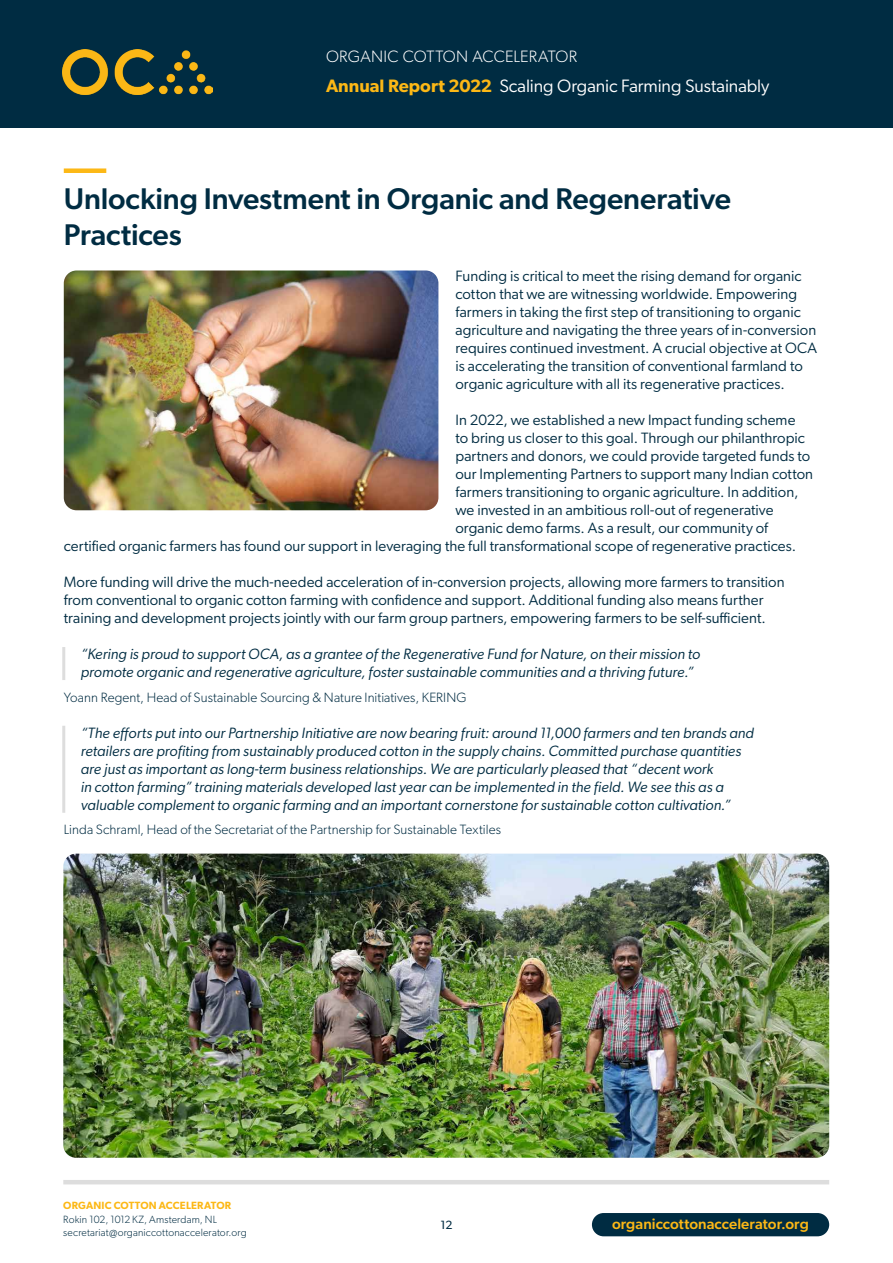
<style>
.page{position:relative;width:893px;height:1263px;background:#fff}
.page>*{position:absolute;margin:0;border:0;box-sizing:border-box;transform-origin:0 0}
.t1{font:500 30px/36px "Gibson";letter-spacing:-.005em;color:#002c42}
.t2{font:18px "Gibson";letter-spacing:-.005em;color:#fff}
.t3{font:300 16.5px "Gibson";letter-spacing:.01em;color:#fff}
.t4{font:15px/18px "Gibson";letter-spacing:.005em;color:#002c42}
.t5{font:italic 15px/18px "Gibson";letter-spacing:.005em;color:#002c42}
.t6{font:500 15px "Gibson";letter-spacing:.005em;color:#fcb816}
.t7{font:300 13.5px "Gibson";letter-spacing:.005em;color:#002c42}
.t8{font:12px "Gibson";color:#002c42}
.t9{font:300 10.5px/13.5px "Gibson";letter-spacing:.015em;color:#002c42}
.t10{font:600 10.5px "Gibson";letter-spacing:.015em;color:#fcb816}
.s1{font-weight:600;color:#fcb816}
</style>
<div class="page">
<div style="left:0;top:0;width:893px;height:128px;background:#002c42"></div>
<img style="left:63px;top:49px;width:149px;height:46px">
<hr style="left:63px;top:1180px;width:766px;height:4px;background:#ddd">
<div style="left:592px;top:1213px;width:237px;height:23px;background:#002c42;border-radius:12px"></div>
<div style="left:64px;top:168px;width:42px;height:5px;background:#fcb816"></div>
<hr style="left:62px;top:647px;width:3px;height:33px;background:#ddd">
<hr style="left:62px;top:726px;width:3px;height:87px;background:#ddd">
<img style="left:64px;top:270px;width:374px;height:240px">
<img style="left:63px;top:854px;width:766px;height:304px">
<p class="t3" style="left:326px;top:47px;width:252px">ORGANIC COTTON ACCELERATOR</p>
<p class="t2" style="left:326px;top:75px;width:445px"><span class="s1">Annual Report 2022</span> Scaling Organic Farming Sustainably</p>
<h1 class="t1" style="left:64px;top:180px;width:669px">Unlocking Investment in Organic and Regenerative<br>Practices</h1>
<p class="t4" style="left:455px;top:267px;width:363px">Funding is critical to meet the rising demand for organic cotton that we are witnessing worldwide. Empowering farmers in taking the first step of transitioning to organic agriculture and navigating the three years of in-conversion requires continued investment. A crucial objective at OCA is accelerating the transition of conventional farmland to organic agriculture with all its regenerative practices.</p>
<p class="t4" style="left:455px;top:411px;width:341px">In 2022, we established a new Impact funding scheme</p>
<p class="t4" style="left:455px;top:429px;width:351px">to bring us closer to this goal. Through our philanthropic</p>
<p class="t4" style="left:455px;top:447px;width:356px">partners and donors, we could provide targeted funds to</p>
<p class="t4" style="left:455px;top:465px;width:359px">our Implementing Partners to support many Indian cotton</p>
<p class="t4" style="left:455px;top:483px;width:344px">farmers transitioning to organic agriculture. In addition,</p>
<p class="t4" style="left:455px;top:501px;width:320px">we invested in an ambitious roll-out of regenerative</p>
<p class="t4" style="left:455px;top:519px;width:314px">organic demo farms. As a result, our community of</p>
<p class="t4" style="left:64px;top:537px;width:734px">certified organic farmers has found our support in leveraging the full transformational scope of regenerative practices.</p>
<p class="t4" style="left:64px;top:573px;width:722px">More funding will drive the much-needed acceleration of in-conversion projects, allowing more farmers to transition from conventional to organic cotton farming with confidence and support. Additional funding also means further training and development projects jointly with our farm group partners, empowering farmers to be self-sufficient.</p>
<p class="t5" style="left:81px;top:645px;width:621px">“Kering is proud to support OCA, as a grantee of the Regenerative Fund for Nature, on their mission to promote organic and regenerative agriculture, foster sustainable communities and a thriving future.”</p>
<p class="t7" style="left:64px;top:689px;width:404px">Yoann Regent, Head of Sustainable Sourcing &amp; Nature Initiatives, KERING</p>
<p class="t5" style="left:81px;top:723px;width:675px">“The efforts put into our Partnership Initiative are now bearing fruit: around 11,000 farmers and ten brands and retailers are profiting from sustainably produced cotton in the supply chains. Committed purchase quantities are just as important as long-term business relationships. We are particularly pleased that “decent work<br>in cotton farming” training materials developed last year can be implemented in the field. We see this as a valuable complement to organic farming and an important cornerstone for sustainable cotton cultivation.”</p>
<p class="t7" style="left:64px;top:822px;width:439px">Linda Schraml, Head of the Secretariat of the Partnership for Sustainable Textiles</p>
<p class="t10" style="left:63px;top:1199px;width:169px">ORGANIC COTTON ACCELERATOR</p>
<p class="t9" style="left:63px;top:1212px;width:185px">Rokin 102, 1012 KZ, Amsterdam, NL secretariat@organiccottonaccelerator.org</p>
<p class="t8" style="left:441px;top:1218px;width:13px">12</p>
<p class="t6" style="left:612px;top:1215px;width:198px">organiccottonaccelerator.org</p>
</div>
